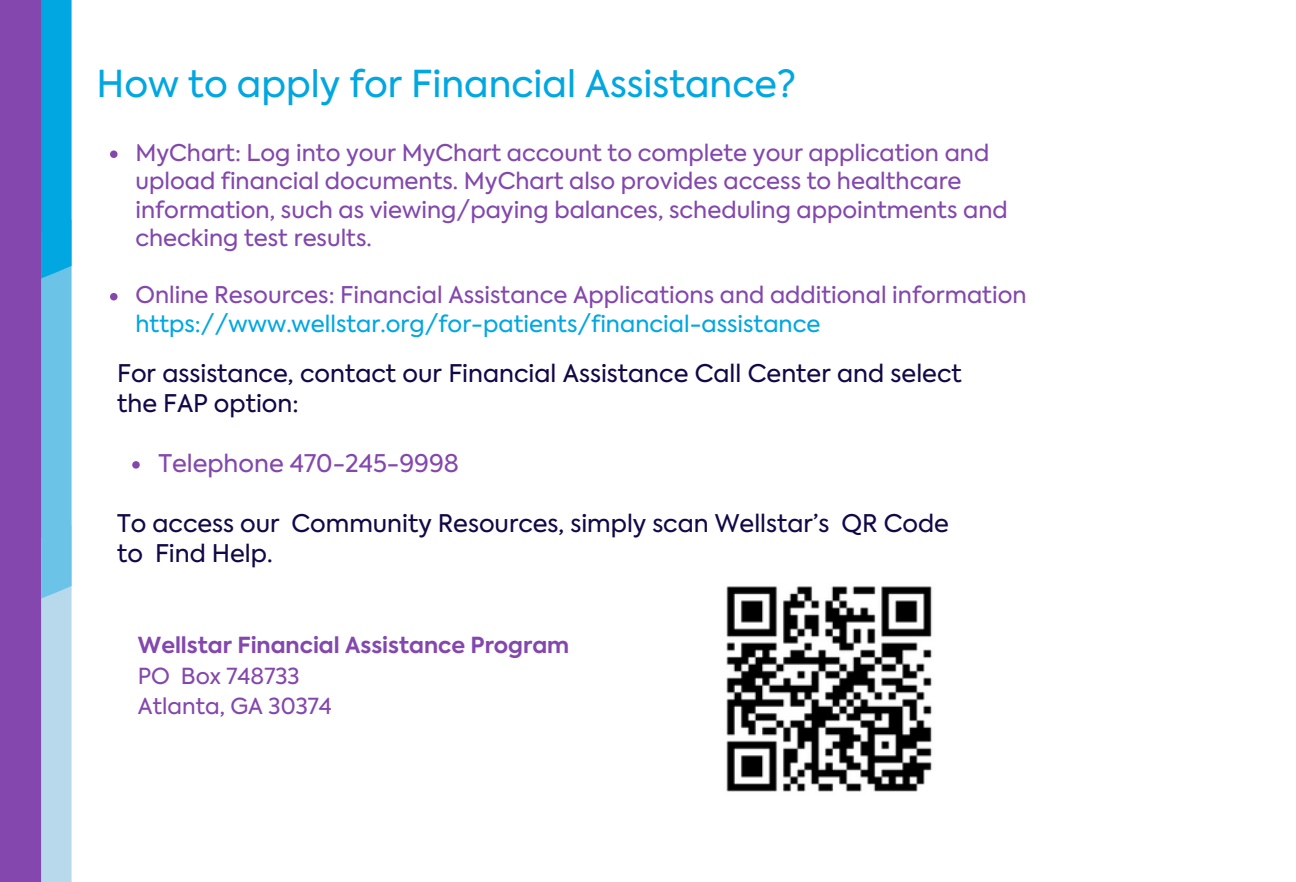
<style>
.page{position:relative;width:1296px;height:882px;background:#fff}
.page>*{position:absolute;margin:0;border:0;box-sizing:border-box;transform-origin:0 0}
.t1{font:36.8px "Axiforma";color:#00a7e1}
.t2{font:24.2px/30px "Axiforma";color:#110847}
.t3{font:24.2px "Axiforma";color:#8347ad}
.t4{font:23px/28.4px "Axiforma";color:#8347ad}
.t5{font:700 22px "Axiforma";color:#8347ad}
.t6{font:22px "Axiforma";color:#8347ad}
.s1{color:#00a7e1}
</style>
<div class="page">
<div style="left:0;top:0;width:43px;height:882px;background:#8347ad"></div>
<svg style="left:41px;top:0;width:31px;height:882px;background:#65c2e6"></svg>
<img style="left:726px;top:586px;width:206px;height:206px">
<svg style="left:110px;top:150px;width:8px;height:8px"></svg>
<svg style="left:110px;top:293px;width:8px;height:7px"></svg>
<svg style="left:132px;top:461px;width:8px;height:8px"></svg>
<p class="t1" style="left:97px;top:59px;width:701px">How to apply for Financial Assistance?</p>
<p class="t4" style="left:135px;top:139px;width:874px">MyChart: Log into your MyChart account to complete your application and upload financial documents. MyChart also provides access to healthcare information, such as viewing/paying balances, scheduling appointments and checking test results.</p>
<p class="t4" style="left:135px;top:281px;width:893px">Online Resources: Financial Assistance Applications and additional information <span class="s1">https://www.wellstar.org/for-patients/financial-assistance</span></p>
<p class="t2" style="left:117px;top:358px;width:846px">For assistance, contact our Financial Assistance Call Center and select the FAP option:</p>
<p class="t3" style="left:158px;top:447px;width:302px">Telephone 470-245-9998</p>
<p class="t2" style="left:117px;top:508px;width:833px">To access our Community Resources, simply scan Wellstar’s QR Code to Find Help.</p>
<p class="t5" style="left:138px;top:629px;width:433px">Wellstar Financial Assistance Program</p>
<p class="t6" style="left:138px;top:662px;width:163px">PO Box 748733</p>
<p class="t6" style="left:138px;top:692px;width:196px">Atlanta, GA 30374</p>
</div>
